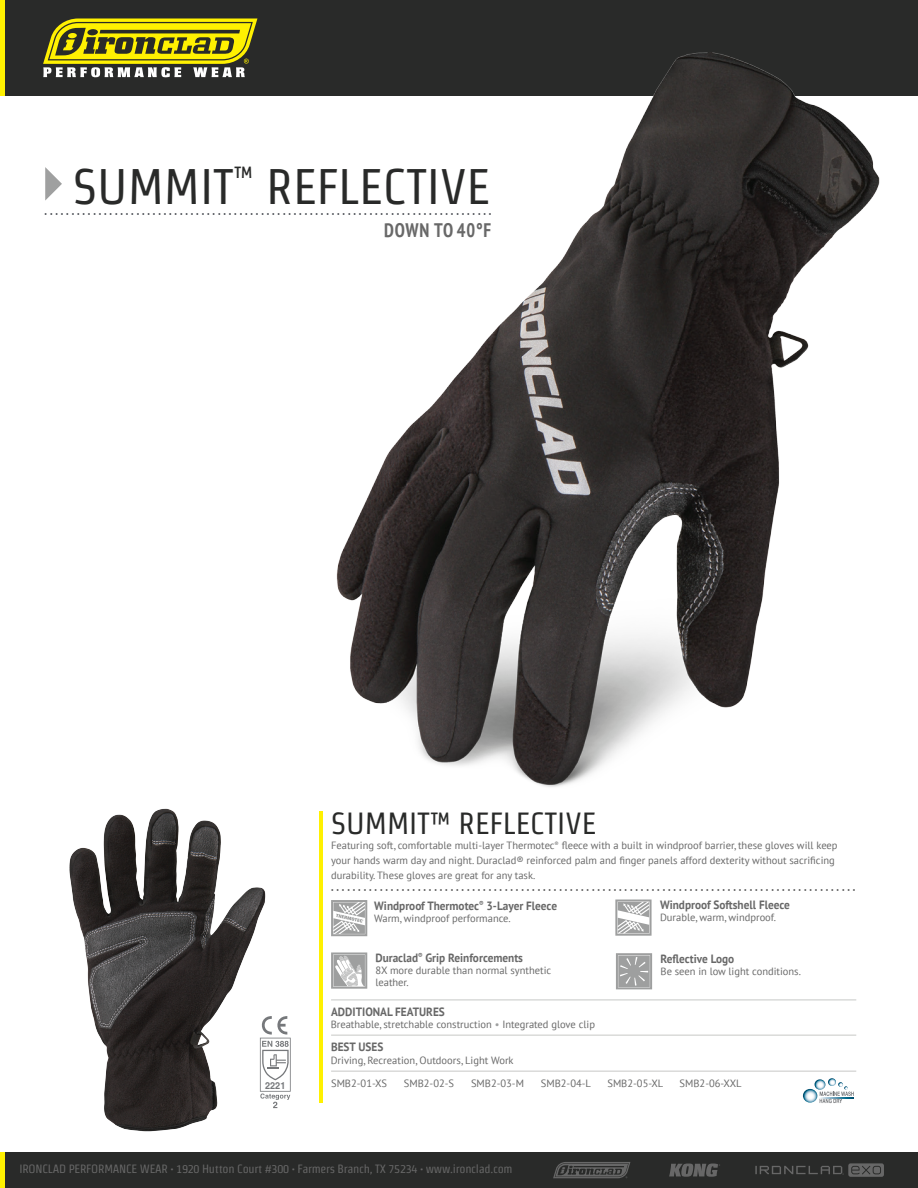
<style>
.page{position:relative;width:918px;height:1188px;background:#fff}
.page>*{position:absolute;margin:0;border:0;box-sizing:border-box;transform-origin:0 0}
.t1{font:49.95px "Strait";color:#292a29}
.t2{font:30.6px "Strait";color:#292a29}
.t3{font:700 condensed 19.5px "PT Sans";letter-spacing:.045em;color:#686868;scale:.94 1}
.t4{font:300 18px "Teko";color:#686868}
.t5{font:300 18px "Teko";color:#585b61}
.t6{font:700 12px "PT Sans";color:#686868;scale:.94 1}
.t7{font:12px "Strait";letter-spacing:-.02em;color:#676767}
.t8{font:10.5px/15px "PT Sans";color:#686868}
.t9{font:700 9.75px "Helvetica LT Std";color:#76787b;scale:.95 1}
.s1{color:#9fa0a0}
</style>
<div class="page">
<div style="left:0;top:0;width:918px;height:96px;background:#292a29"></div>
<div style="left:5px;top:1152px;width:913px;height:36px;background:#292a29"></div>
<div style="left:0;top:1152px;width:5px;height:36px;background:#fff101"></div>
<svg style="left:755px;top:1163px;width:129px;height:14px"></svg>
<svg style="left:669px;top:1164px;width:51px;height:13px"></svg>
<svg style="left:553px;top:1162px;width:77px;height:16px"></svg>
<svg style="left:803px;top:1078px;width:51px;height:25px"></svg>
<hr style="left:331px;top:1035px;width:525px;height:1px;background:#cdcecc">
<hr style="left:331px;top:999px;width:525px;height:1px;background:#cdcecc">
<hr style="left:331px;top:1071px;width:525px;height:1px;background:#cdcecc">
<hr style="left:319px;top:811px;width:4px;height:291px;background:#fff101">
<svg style="left:43px;top:19px;width:214px;height:59px"></svg>
<div style="left:0;top:0;width:5px;height:95px;background:#fff101"></div>
<svg style="left:45px;top:167px;width:17px;height:34px"></svg>
<svg style="left:331px;top:952px;width:36px;height:37px"></svg>
<img style="left:70px;top:808px;width:195px;height:324px">
<img style="left:336px;top:52px;width:544px;height:735px">
<svg style="left:260px;top:1016px;width:31px;height:92px"></svg>
<svg style="left:616px;top:953px;width:36px;height:36px"></svg>
<svg style="left:331px;top:900px;width:36px;height:36px"></svg>
<svg style="left:615px;top:900px;width:37px;height:36px"></svg>
<h1 class="t1" style="left:73px;top:159px;width:419px">SUMMIT<sup>™</sup> REFLECTIVE</h1>
<h3 class="t5" style="left:45px;top:199px;width:448px">...................................................................................</h3>
<h3 class="t3" style="left:384px;top:218px;width:116px">DOWN TO 40°F</h3>
<h2 class="t2" style="left:331px;top:806px;width:267px">SUMMIT™ REFLECTIVE</h2>
<p class="t8" style="left:331px;top:838px;width:508px">Featuring soft, comfortable multi-layer Thermotec<sup>®</sup> fleece with a built in windproof barrier, these gloves will keep your hands warm day and night. Duraclad® reinforced palm and finger panels afford dexterity without sacrificing durability. These gloves are great for any task.</p>
<h3 class="t4" style="left:331px;top:876px;width:526px">.................................................................................................</h3>
<p class="t9" style="left:265px;top:1079px;width:23px">2221</p>
<p class="t6" style="left:374px;top:898px;width:196px">Windproof Thermotec<sup>®</sup> 3-Layer Fleece</p>
<p class="t8" style="left:374px;top:911px;width:138px">Warm, windproof performance.</p>
<p class="t6" style="left:375px;top:950px;width:159px">Duraclad<sup>®</sup> Grip Reinforcements</p>
<p class="t8" style="left:375px;top:964px;width:177px;line-height:12px">8X more durable than normal synthetic leather.</p>
<p class="t6" style="left:331px;top:1003px;width:123px">ADDITIONAL FEATURES</p>
<p class="t8" style="left:331px;top:1017px;width:266px">Breathable, stretchable construction <span class="s1">•</span> Integrated glove clip</p>
<p class="t6" style="left:331px;top:1039px;width:57px">BEST USES</p>
<p class="t8" style="left:331px;top:1052px;width:184px">Driving, Recreation, Outdoors, Light Work</p>
<p class="t6" style="left:660px;top:897px;width:140px">Windproof Softshell Fleece</p>
<p class="t8" style="left:660px;top:910px;width:118px">Durable, warm, windproof.</p>
<p class="t6" style="left:661px;top:951px;width:80px">Reflective Logo</p>
<p class="t8" style="left:661px;top:964px;width:142px">Be seen in low light conditions.</p>
<p class="t8" style="left:331px;top:1075px;width:57px">SMB2-01-XS</p>
<p class="t8" style="left:404px;top:1075px;width:52px">SMB2-02-S</p>
<p class="t8" style="left:471px;top:1075px;width:55px">SMB2-03-M</p>
<p class="t8" style="left:541px;top:1075px;width:52px">SMB2-04-L</p>
<p class="t8" style="left:607px;top:1075px;width:57px">SMB2-05-XL</p>
<p class="t8" style="left:680px;top:1075px;width:63px">SMB2-06-XXL</p>
<p class="t7" style="left:19px;top:1163px;width:495px">IRONCLAD PERFORMANCE WEAR • 1920 Hutton Court #300 • Farmers Branch, TX 75234 • www.ironclad.com</p>
</div>
